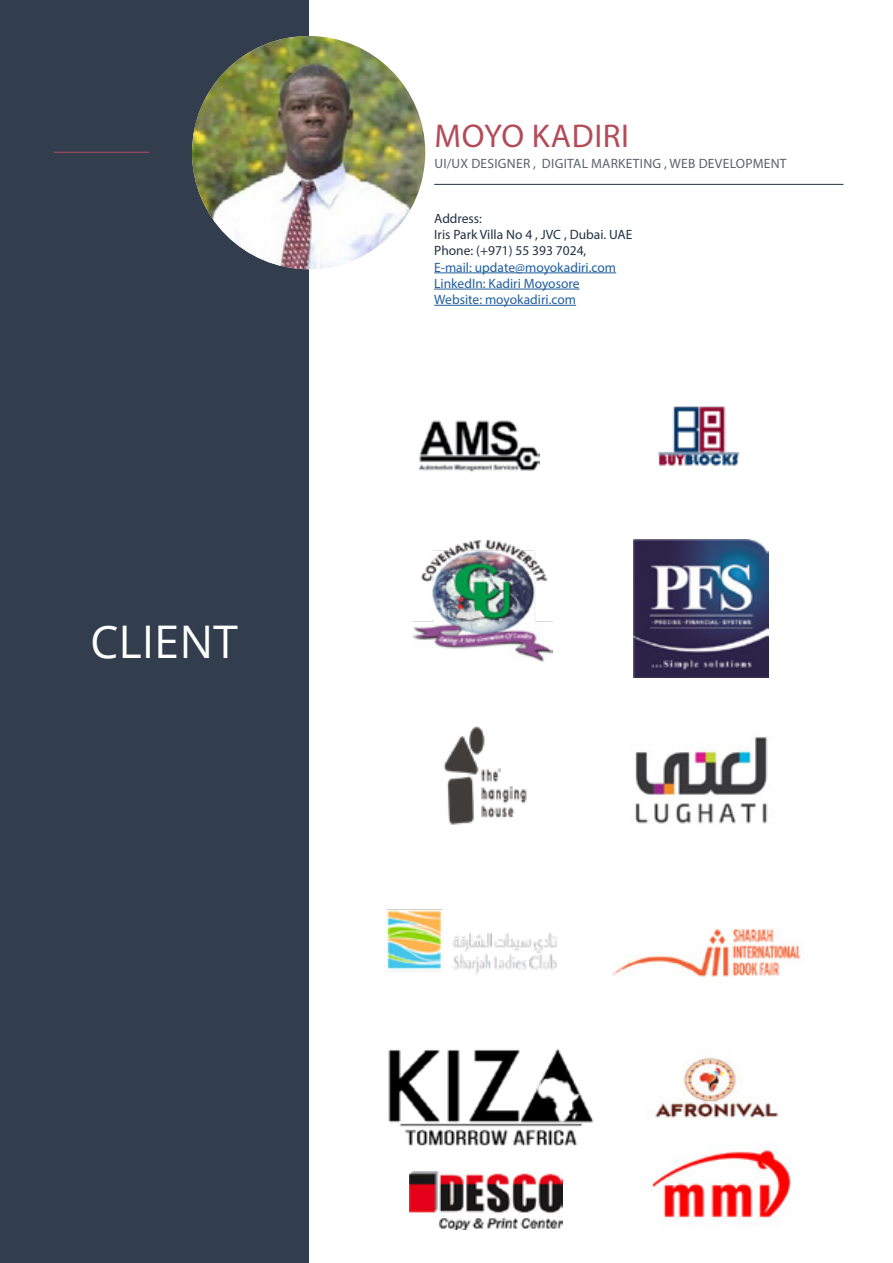
<style>
.page{position:relative;width:893px;height:1263px;background:#fff}
.page>*{position:absolute;margin:0;border:0;box-sizing:border-box;transform-origin:0 0}
.t1{font:45px "Open Sans";color:#fff}
.t2{font:33px "Myriad Pro";letter-spacing:.02em;color:#b44b58}
.t3{font:13.5px/16.2px "Myriad Pro";color:#215e9e}
.t4{font:13.5px/16.2px "Myriad Pro";color:#203242}
.t5{font:13.5px "Myriad Pro";letter-spacing:.02em;color:#5d616d}
</style>
<div class="page">
<div style="left:0;top:0;width:308px;height:1263px;background:#323e4d"></div>
<img style="left:192px;top:36px;width:233px;height:233px;border-radius:117px">
<hr style="left:54px;top:152px;width:95px;height:1px;background:#b44b58">
<hr style="left:434px;top:184px;width:409px;height:1px;background:#203242">
<hr style="left:434px;top:272px;width:182px;height:1px;background:#215e9e">
<hr style="left:434px;top:289px;width:145px;height:1px;background:#215e9e">
<hr style="left:434px;top:305px;width:142px;height:1px;background:#215e9e">
<img style="left:419px;top:420px;width:120px;height:52px">
<img style="left:657px;top:406px;width:83px;height:60px">
<img style="left:413px;top:540px;width:140px;height:122px">
<img style="left:633px;top:539px;width:135px;height:138px">
<img style="left:443px;top:726px;width:84px;height:99px">
<img style="left:635px;top:737px;width:133px;height:87px">
<img style="left:386px;top:909px;width:171px;height:65px">
<img style="left:612px;top:928px;width:189px;height:49px">
<img style="left:388px;top:1048px;width:206px;height:98px">
<img style="left:655px;top:1057px;width:123px;height:62px">
<img style="left:409px;top:1171px;width:153px;height:59px">
<img style="left:651px;top:1145px;width:140px;height:82px">
<h1 class="t1" style="left:90px;top:611px;width:150px">CLIENT</h1>
<h2 class="t2" style="left:435px;top:115px;width:196px">MOYO KADIRI</h2>
<p class="t5" style="left:434px;top:155px;width:354px">UI/UX DESIGNER , DIGITAL MARKETING , WEB DEVELOPMENT</p>
<p class="t4" style="left:434px;top:210px;width:200px">Address:<br>Iris Park Villa No 4 , JVC , Dubai. UAE<br>Phone: (+971) 55 393 7024,</p>
<p class="t3" style="left:434px;top:259px;width:183px">E-mail: update@moyokadiri.com<br>LinkedIn: Kadiri Moyosore<br>Website: moyokadiri.com</p>
</div>
